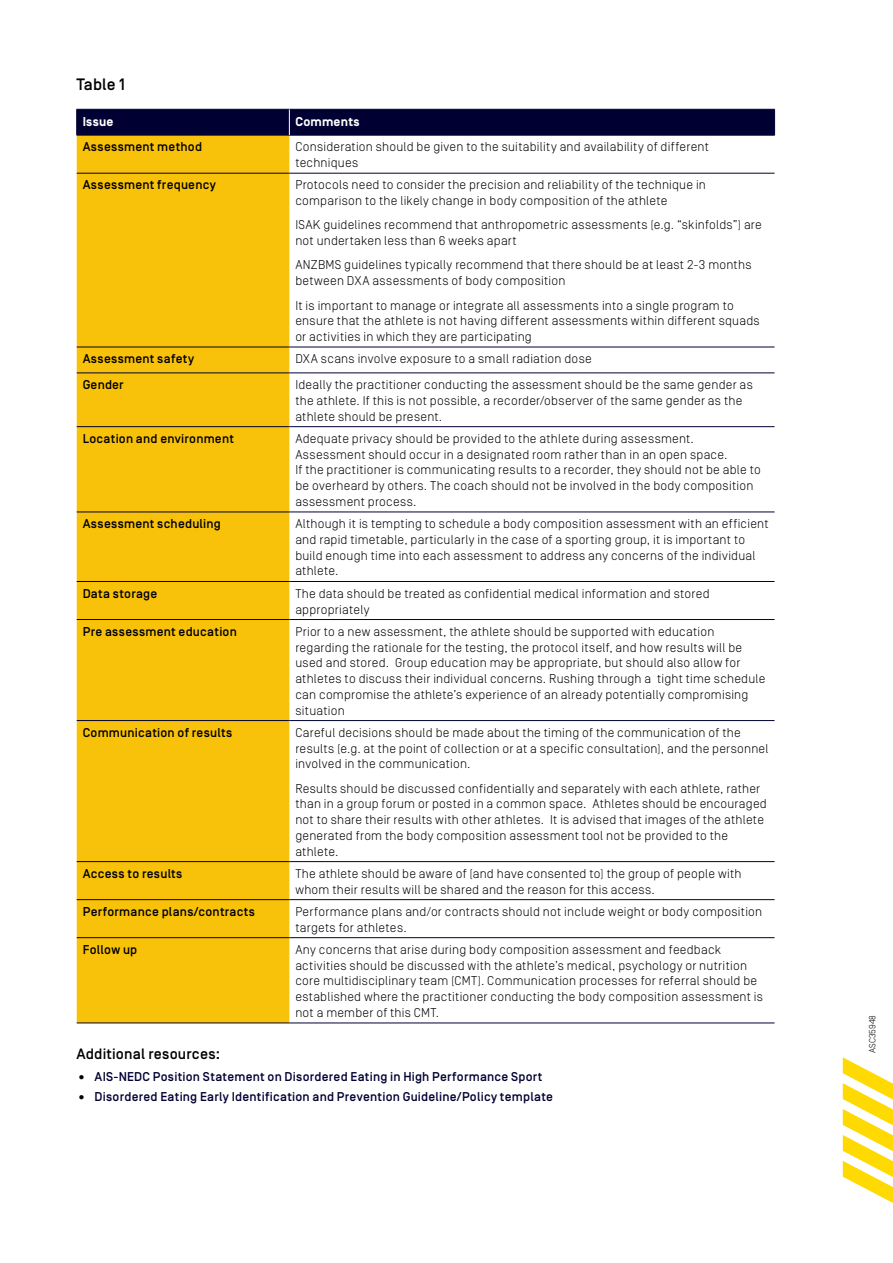
<style>
.page{position:relative;width:893px;height:1263px;background:#fff}
.page>*{position:absolute;margin:0;border:0;box-sizing:border-box;transform-origin:0 0}
.Heading_3{font:500 16.5px "Simplon Norm";letter-spacing:.005em;color:#000}
.Heading_4{font:500 15px "Simplon Norm";letter-spacing:.01em;color:#000}
.Body_copy{font:300 12.75px/15.8px "Simplon Norm";letter-spacing:.015em;color:#000}
.Body_copy-2{font:500 12.75px "Simplon Norm";letter-spacing:.02em;color:#000}
.t1{font:500 12.75px "Simplon Norm";letter-spacing:.02em;color:#003}
.Body_copy-3{font:700 12.75px "Simplon Norm";letter-spacing:.02em;color:#fff}
.t2{font:300 9px "Simplon Norm";color:#000}
.s1{font-weight:300;color:#000}
</style>
<div class="page">
<svg style="left:843px;top:1057px;width:50px;height:146px"></svg>
<div style="left:77px;top:136px;width:212px;height:887px;background:#f9c20a"></div>
<hr style="left:77px;top:135px;width:212px;height:1px;background:#003">
<hr style="left:289px;top:135px;width:486px;height:1px;background:#003">
<hr style="left:77px;top:173px;width:212px;height:1px;background:#003">
<hr style="left:289px;top:173px;width:486px;height:1px;background:#003">
<hr style="left:77px;top:347px;width:212px;height:1px;background:#003">
<hr style="left:289px;top:347px;width:486px;height:1px;background:#003">
<hr style="left:77px;top:373px;width:212px;height:1px;background:#003">
<hr style="left:289px;top:373px;width:486px;height:1px;background:#003">
<hr style="left:77px;top:426px;width:212px;height:1px;background:#003">
<hr style="left:289px;top:426px;width:486px;height:1px;background:#003">
<hr style="left:77px;top:512px;width:212px;height:1px;background:#003">
<hr style="left:289px;top:512px;width:486px;height:1px;background:#003">
<hr style="left:77px;top:581px;width:212px;height:1px;background:#003">
<hr style="left:289px;top:581px;width:486px;height:1px;background:#003">
<hr style="left:77px;top:619px;width:212px;height:1px;background:#003">
<hr style="left:289px;top:619px;width:486px;height:1px;background:#003">
<hr style="left:77px;top:720px;width:212px;height:1px;background:#003">
<hr style="left:289px;top:720px;width:486px;height:1px;background:#003">
<hr style="left:77px;top:861px;width:212px;height:1px;background:#003">
<hr style="left:289px;top:861px;width:486px;height:1px;background:#003">
<hr style="left:77px;top:899px;width:212px;height:1px;background:#003">
<hr style="left:289px;top:899px;width:486px;height:1px;background:#003">
<hr style="left:77px;top:937px;width:212px;height:1px;background:#003">
<hr style="left:289px;top:937px;width:486px;height:1px;background:#003">
<hr style="left:77px;top:1023px;width:212px;height:1px;background:#003">
<hr style="left:289px;top:1023px;width:486px;height:1px;background:#003">
<div style="left:76px;top:109px;width:699px;height:26px;background:#003"></div>
<h3 class="Heading_3" style="left:77px;top:75px;width:50px">Table 1</h3>
<p class="Body_copy-3" style="left:83px;top:114px;width:32px">Issue</p>
<p class="Body_copy-3" style="left:295px;top:114px;width:66px">Comments</p>
<p class="Body_copy-2" style="left:83px;top:140px;width:121px">Assessment method</p>
<p class="Body_copy" style="left:295px;top:139px;width:415px">Consideration should be given to the suitability and availability of different techniques</p>
<p class="Body_copy-2" style="left:83px;top:178px;width:135px">Assessment frequency</p>
<p class="Body_copy" style="left:295px;top:177px;width:412px">Protocols need to consider the precision and reliability of the technique in comparison to the likely change in body composition of the athlete</p>
<p class="Body_copy" style="left:295px;top:217px;width:468px">ISAK guidelines recommend that anthropometric assessments (e.g. “skinfolds”) are not undertaken less than 6 weeks apart</p>
<p class="Body_copy" style="left:295px;top:257px;width:458px">ANZBMS guidelines typically recommend that there should be at least 2-3 months between DXA assessments of body composition</p>
<p class="Body_copy" style="left:295px;top:297px;width:466px">It is important to manage or integrate all assessments into a single program to ensure that the athlete is not having different assessments within different squads or activities in which they are participating</p>
<p class="Body_copy-2" style="left:83px;top:352px;width:113px">Assessment safety</p>
<p class="Body_copy" style="left:295px;top:351px;width:298px">DXA scans involve exposure to a small radiation dose</p>
<p class="Body_copy-2" style="left:83px;top:378px;width:42px">Gender</p>
<p class="Body_copy" style="left:295px;top:377px;width:459px">Ideally the practitioner conducting the assessment should be the same gender as the athlete. If this is not possible, a recorder/observer of the same gender as the athlete should be present.</p>
<p class="Body_copy-2" style="left:83px;top:432px;width:153px">Location and environment</p>
<p class="Body_copy" style="left:295px;top:431px;width:467px">Adequate privacy should be provided to the athlete during assessment.<br>Assessment should occur in a designated room rather than in an open space.<br>If the practitioner is communicating results to a recorder, they should not be able to be overheard by others. The coach should not be involved in the body composition assessment process.</p>
<p class="Body_copy-2" style="left:83px;top:517px;width:140px">Assessment scheduling</p>
<p class="Body_copy" style="left:295px;top:516px;width:475px">Although it is tempting to schedule a body composition assessment with an efficient and rapid timetable, particularly in the case of a sporting group, it is important to build enough time into each assessment to address any concerns of the individual athlete.</p>
<p class="Body_copy-2" style="left:83px;top:587px;width:76px">Data storage</p>
<p class="Body_copy" style="left:295px;top:586px;width:416px">The data should be treated as confidential medical information and stored appropriately</p>
<p class="Body_copy-2" style="left:83px;top:625px;width:156px">Pre assessment education</p>
<p class="Body_copy" style="left:295px;top:624px;width:471px">Prior to a new assessment, the athlete should be supported with education regarding the rationale for the testing, the protocol itself, and how results will be used and stored. Group education may be appropriate, but should also allow for athletes to discuss their individual concerns. Rushing through a tight time schedule can compromise the athlete’s experience of an already potentially compromising situation</p>
<p class="Body_copy-2" style="left:83px;top:726px;width:151px">Communication of results</p>
<p class="Body_copy" style="left:295px;top:725px;width:475px">Careful decisions should be made about the timing of the communication of the results (e.g. at the point of collection or at a specific consultation), and the personnel involved in the communication.</p>
<p class="Body_copy" style="left:295px;top:780px;width:473px">Results should be discussed confidentially and separately with each athlete, rather than in a group forum or posted in a common space. Athletes should be encouraged not to share their results with other athletes. It is advised that images of the athlete generated from the body composition assessment tool not be provided to the athlete.</p>
<p class="Body_copy-2" style="left:83px;top:867px;width:101px">Access to results</p>
<p class="Body_copy" style="left:295px;top:866px;width:448px">The athlete should be aware of (and have consented to) the group of people with whom their results will be shared and the reason for this access.</p>
<p class="Body_copy-2" style="left:83px;top:905px;width:174px">Performance plans/contracts</p>
<p class="Body_copy" style="left:295px;top:904px;width:468px">Performance plans and/or contracts should not include weight or body composition targets for athletes.</p>
<p class="Body_copy-2" style="left:83px;top:943px;width:56px">Follow up</p>
<p class="Body_copy" style="left:295px;top:942px;width:469px">Any concerns that arise during body composition assessment and feedback activities should be discussed with the athlete’s medical, psychology or nutrition core multidisciplinary team (CMT). Communication processes for referral should be established where the practitioner conducting the body composition assessment is not a member of this CMT.</p>
<h4 class="Heading_4" style="left:77px;top:1046px;width:145px">Additional resources:</h4>
<p class="t1" style="left:77px;top:1070px;width:467px"><span class="s1">•</span> AIS-NEDC Position Statement on Disordered Eating in High Performance Sport</p>
<p class="t1" style="left:77px;top:1090px;width:478px"><span class="s1">•</span> Disordered Eating Early Identification and Prevention Guideline/Policy template</p>
<p class="t2" style="left:867px;top:1053px;width:40px;rotate:-90deg">ASC35948</p>
</div>
